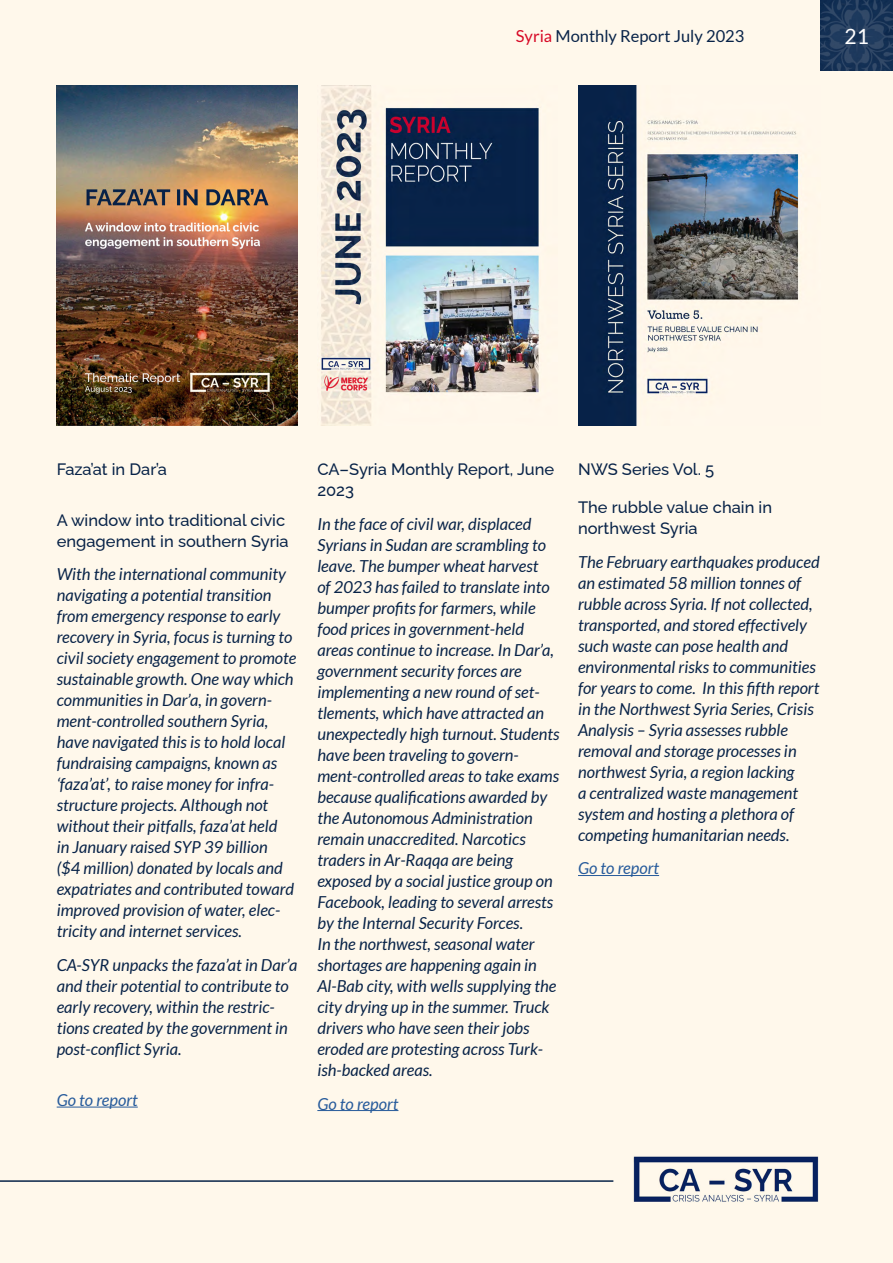
<style>
.page{position:relative;width:893px;height:1263px;background:#fff8eb}
.page>*{position:absolute;margin:0;border:0;box-sizing:border-box;transform-origin:0 0}
.t1{font:21px "Lato";color:#fff}
.t2{font:italic 16.5px/21px "Lato";color:#082348}
.t3{font:500 16.5px/21px "Raleway";color:#082348}
.t4{font:italic 16.5px "Lato";color:#275b9b}
.t5{font:16.5px "Lato";color:#082348}
.s1{color:#d70926}
</style>
<div class="page">
<svg style="left:821px;top:0;width:72px;height:71px;background:#1f3a5c"></svg>
<hr style="left:0;top:1180px;width:613px;height:2px;background:#082348">
<img style="left:633px;top:1156px;width:186px;height:46px">
<hr style="left:57px;top:1106px;width:81px;height:1px;background:#275b9b">
<hr style="left:317px;top:1110px;width:81px;height:1px;background:#275b9b">
<hr style="left:578px;top:875px;width:81px;height:1px;background:#275b9b">
<img style="left:57px;top:85px;width:240px;height:340px">
<img style="left:321px;top:85px;width:218px;height:340px">
<img style="left:578px;top:85px;width:221px;height:340px">
<p class="t5" style="left:516px;top:27px;width:230px"><span class="s1">Syria</span> Monthly Report July 2023</p>
<p class="t1" style="left:844px;top:25px;width:26px">21</p>
<p class="t3" style="left:57px;top:457px;width:112px">Faza’at in Dar’a</p>
<p class="t3" style="left:57px;top:507px;width:234px">A window into traditional civic engagement in southern Syria</p>
<p class="t2" style="left:57px;top:564px;width:241px">With the international community navigating a potential transition from emergency response to early recovery in Syria, focus is turning to civil society engagement to promote sustainable growth. One way which communities in Dar’a, in govern&shy;ment-controlled southern Syria, have navigated this is to hold local fundraising campaigns, known as ‘faza’at’, to raise money for infra&shy;structure projects. Although not without their pitfalls, faza’at held<br>in January raised SYP 39 billion<br>($4 million) donated by locals and expatriates and contributed toward improved provision of water, elec&shy;tricity and internet services.</p>
<p class="t2" style="left:57px;top:955px;width:242px">CA-SYR unpacks the faza’at in Dar’a and their potential to contribute to early recovery, within the restric&shy;tions created by the government in post-conflict Syria.</p>
<p class="t4" style="left:57px;top:1091px;width:83px">Go to report</p>
<p class="t3" style="left:317px;top:457px;width:238px">CA–Syria Monthly Report, June<br>2023</p>
<p class="t2" style="left:317px;top:513px;width:244px">In the face of civil war, displaced Syrians in Sudan are scrambling to leave. The bumper wheat harvest<br>of 2023 has failed to translate into bumper profits for farmers, while food prices in government-held areas continue to increase. In Dar’a, government security forces are implementing a new round of set&shy;tlements, which have attracted an unexpectedly high turnout. Students have been traveling to govern&shy;ment-controlled areas to take exams because qualifications awarded by the Autonomous Administration remain unaccredited. Narcotics traders in Ar-Raqqa are being exposed by a social justice group on Facebook, leading to several arrests by the Internal Security Forces.<br>In the northwest, seasonal water shortages are happening again in Al-Bab city, with wells supplying the city drying up in the summer. Truck drivers who have seen their jobs eroded are protesting across Turk&shy;ish-backed areas.</p>
<p class="t4" style="left:317px;top:1094px;width:83px">Go to report</p>
<p class="t3" style="left:578px;top:457px;width:138px">NWS Series Vol. 5</p>
<p class="t3" style="left:578px;top:495px;width:196px">The rubble value chain in northwest Syria</p>
<p class="t2" style="left:578px;top:551px;width:243px">The February earthquakes produced an estimated 58 million tonnes of rubble across Syria. If not collected, transported, and stored effectively such waste can pose health and environmental risks to communities for years to come. In this fifth report in the Northwest Syria Series, Crisis Analysis – Syria assesses rubble removal and storage processes in northwest Syria, a region lacking<br>a centralized waste management system and hosting a plethora of competing humanitarian needs.</p>
<p class="t4" style="left:578px;top:859px;width:83px">Go to report</p>
</div>
